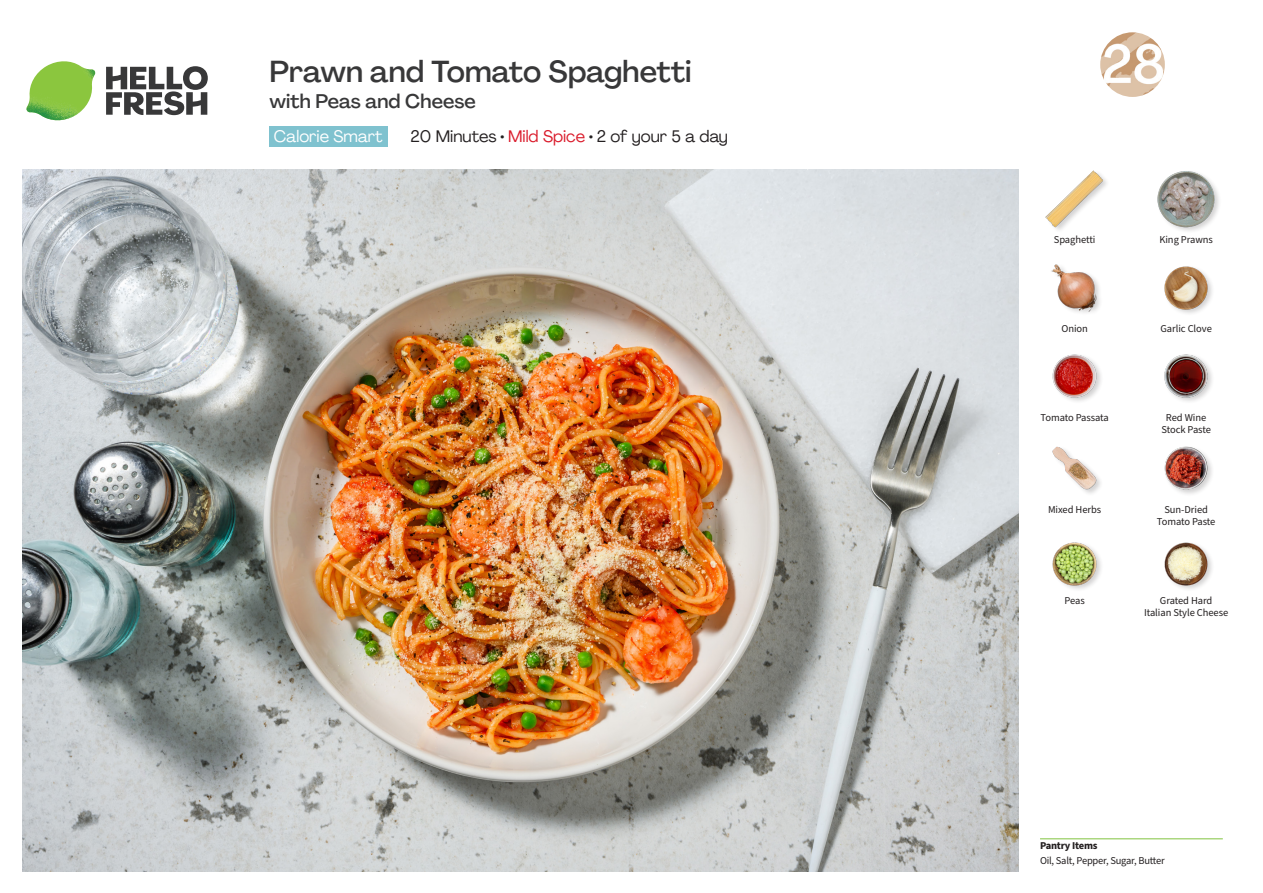
<style>
.page{position:relative;width:1263px;height:893px;background:#fff}
.page>*{position:absolute;margin:0;border:0;box-sizing:border-box;transform-origin:0 0}
._15_Titel_UK{font:500 30px "Agrandir";color:#383839}
._15_Titel_UK-2{font:500 19.5px "Agrandir";color:#383839}
._02_Box_Type{font:16.5px "Agrandir";color:#231f20}
._02_Box_Type-2{font:16.5px "Agrandir";color:#fff}
._18_FRONT_ingredients_UK{font:10.5px/12px "Source Sans Pro";letter-spacing:-.005em;color:#231f20;text-align:center}
._14_Allergene_Text_7pt{font:10.5px "Source Sans Pro";letter-spacing:-.02em;color:#231f20}
._14_Allergene_Text_7pt-2{font:700 10.5px "Source Sans Pro";letter-spacing:-.02em;color:#231f20}
.s1{color:#da1b2b}
</style>
<div class="page">
<svg style="left:106px;top:66px;width:102px;height:49px"></svg>
<img style="left:26px;top:61px;width:69px;height:59px">
<img style="left:22px;top:170px;width:997px;height:702px">
<hr style="left:1040px;top:838px;width:183px;height:1px;background:#81c340">
<div style="left:270px;top:127px;width:118px;height:20px;background:#7fc2cf"></div>
<img style="left:1052px;top:542px;width:49px;height:47px">
<img style="left:1164px;top:542px;width:48px;height:47px">
<img style="left:1052px;top:354px;width:49px;height:47px">
<img style="left:1052px;top:446px;width:49px;height:48px">
<img style="left:1164px;top:446px;width:48px;height:48px">
<img style="left:1164px;top:354px;width:48px;height:47px">
<img style="left:1046px;top:170px;width:57px;height:58px">
<img style="left:1051px;top:264px;width:49px;height:49px">
<img style="left:1164px;top:266px;width:48px;height:48px">
<div style="left:1157px;top:170px;width:65px;height:64px;background:#231f20;opacity:.2"></div>
<img style="left:1157px;top:170px;width:58px;height:58px">
<svg style="left:1100px;top:32px;width:65px;height:65px"></svg>
<p class="_15_Titel_UK" style="left:270px;top:53px;width:423px">Prawn and Tomato Spaghetti</p>
<p class="_15_Titel_UK-2" style="left:270px;top:89px;width:208px">with Peas and Cheese</p>
<p class="_02_Box_Type-2" style="left:274px;top:126px;width:110px">Calorie Smart</p>
<p class="_02_Box_Type" style="left:410px;top:126px;width:319px">20 Minutes • <span class="s1">Mild Spice</span> • 2 of your 5 a day</p>
<p class="_18_FRONT_ingredients_UK" style="left:1054px;top:234px;width:43px">Spaghetti</p>
<p class="_18_FRONT_ingredients_UK" style="left:1159px;top:234px;width:55px">King Prawns</p>
<p class="_18_FRONT_ingredients_UK" style="left:1061px;top:323px;width:28px">Onion</p>
<p class="_18_FRONT_ingredients_UK" style="left:1160px;top:323px;width:53px">Garlic Clove</p>
<p class="_18_FRONT_ingredients_UK" style="left:1040px;top:411px;width:70px">Tomato Passata</p>
<p class="_18_FRONT_ingredients_UK" style="left:1161px;top:411px;width:51px">Red Wine<br>Stock Paste</p>
<p class="_18_FRONT_ingredients_UK" style="left:1048px;top:503px;width:55px">Mixed Herbs</p>
<p class="_18_FRONT_ingredients_UK" style="left:1157px;top:503px;width:60px">Sun-Dried<br>Tomato Paste</p>
<p class="_18_FRONT_ingredients_UK" style="left:1064px;top:595px;width:22px">Peas</p>
<p class="_18_FRONT_ingredients_UK" style="left:1144px;top:595px;width:86px">Grated Hard<br>Italian Style Cheese</p>
<p class="_14_Allergene_Text_7pt-2" style="left:1040px;top:839px;width:59px">Pantry Items</p>
<p class="_14_Allergene_Text_7pt" style="left:1040px;top:854px;width:126px">Oil, Salt, Pepper, Sugar, Butter</p>
</div>
